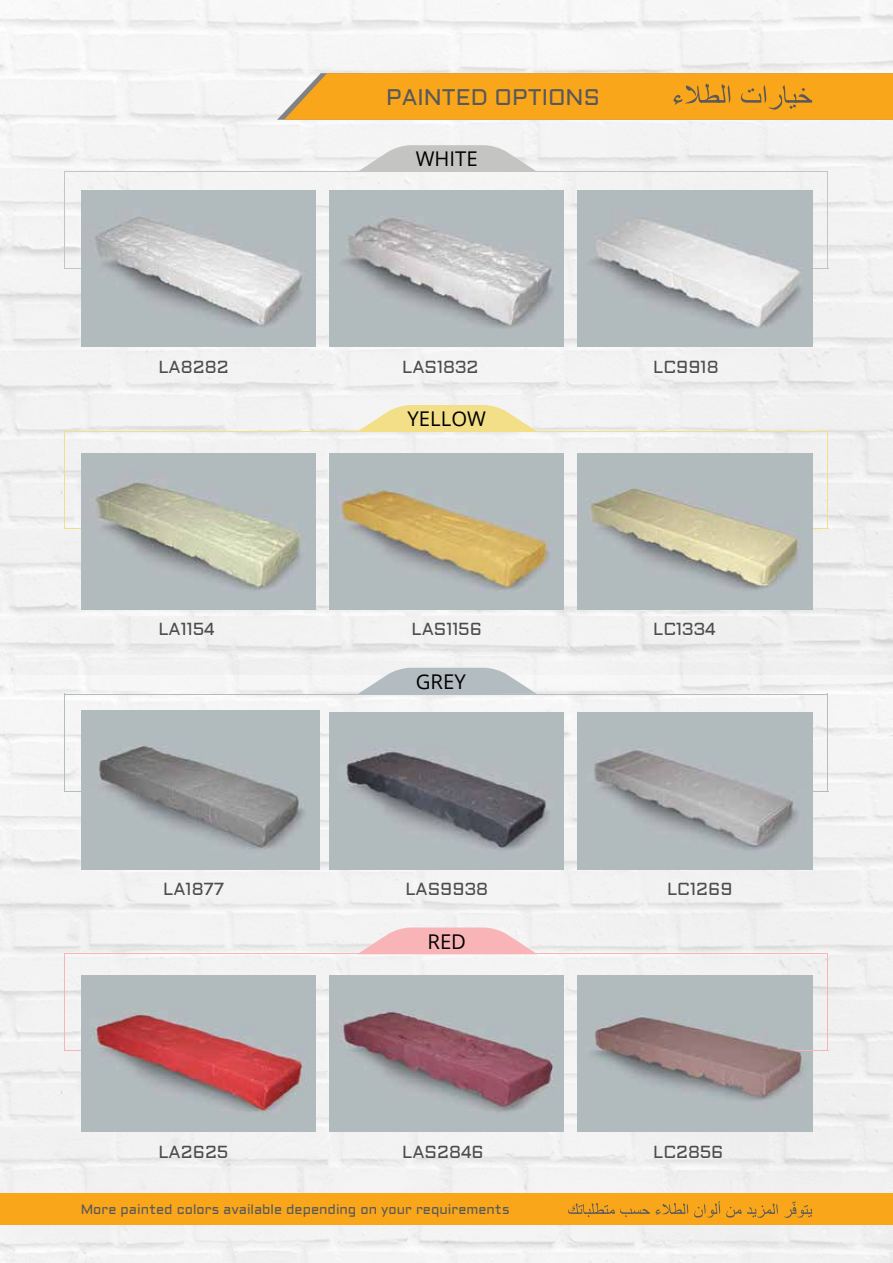
<style>
.page{position:relative;width:893px;height:1263px;background:#fff}
.page>*{position:absolute;margin:0;border:0;box-sizing:border-box;transform-origin:0 0}
.t1{font:22.5px "Aldrich";color:#58595b}
.t2{font:20.25px "Open Sans";color:#000}
.t3{font:17.4px "Aldrich";color:#4d4d4f}
.t4{font:13.5px "Aldrich";color:#58595b}
</style>
<div class="page">
<img style="left:0;top:0;width:893px;height:617px">
<div style="left:0;top:1193px;width:893px;height:32px;background:#faa61a"></div>
<img style="left:81px;top:711px;width:238px;height:158px">
<img style="left:578px;top:976px;width:234px;height:156px">
<img style="left:330px;top:976px;width:234px;height:156px">
<hr style="left:65px;top:953px;width:763px;height:1px;background:#f8b4b6">
<hr style="left:65px;top:1050px;width:32px;height:1px;background:#f8b4b6">
<hr style="left:796px;top:1050px;width:32px;height:1px;background:#f8b4b6">
<hr style="left:828px;top:953px;width:1px;height:98px;background:#f8b4b6">
<svg style="left:356px;top:927px;width:181px;height:26px"></svg>
<hr style="left:65px;top:953px;width:1px;height:98px;background:#f8b4b6">
<img style="left:81px;top:976px;width:235px;height:156px">
<hr style="left:65px;top:171px;width:763px;height:1px;background:#c4c4c3">
<hr style="left:65px;top:268px;width:32px;height:1px;background:#c4c4c3">
<hr style="left:796px;top:268px;width:32px;height:1px;background:#c4c4c3">
<hr style="left:65px;top:171px;width:1px;height:98px;background:#c4c4c3">
<hr style="left:828px;top:171px;width:1px;height:98px;background:#c4c4c3">
<svg style="left:356px;top:145px;width:181px;height:26px"></svg>
<img style="left:330px;top:713px;width:234px;height:156px">
<img style="left:578px;top:713px;width:234px;height:156px">
<img style="left:330px;top:190px;width:234px;height:157px">
<img style="left:578px;top:190px;width:234px;height:157px">
<img style="left:81px;top:190px;width:235px;height:157px">
<svg style="left:357px;top:405px;width:179px;height:26px"></svg>
<hr style="left:65px;top:431px;width:763px;height:1px;background:#f2df87">
<hr style="left:65px;top:528px;width:32px;height:1px;background:#f2df87">
<hr style="left:796px;top:528px;width:32px;height:1px;background:#f2df87">
<hr style="left:65px;top:431px;width:1px;height:97px;background:#f2df87">
<hr style="left:828px;top:431px;width:1px;height:97px;background:#f2df87">
<hr style="left:65px;top:694px;width:763px;height:1px;background:#b3bcc0">
<hr style="left:65px;top:791px;width:32px;height:1px;background:#b3bcc0">
<hr style="left:796px;top:791px;width:32px;height:1px;background:#b3bcc0">
<hr style="left:65px;top:694px;width:1px;height:97px;background:#b3bcc0">
<hr style="left:828px;top:694px;width:1px;height:97px;background:#b3bcc0">
<svg style="left:356px;top:668px;width:181px;height:26px"></svg>
<img style="left:578px;top:453px;width:234px;height:156px">
<img style="left:330px;top:453px;width:234px;height:156px">
<img style="left:81px;top:453px;width:235px;height:156px">
<svg style="left:277px;top:73px;width:616px;height:47px;background:#f4a726"></svg>
<svg style="left:568px;top:1203px;width:82px;height:14px"></svg>
<svg style="left:656px;top:1203px;width:32px;height:12px"></svg>
<svg style="left:694px;top:1201px;width:26px;height:16px"></svg>
<svg style="left:726px;top:1203px;width:52px;height:15px"></svg>
<svg style="left:784px;top:1201px;width:28px;height:17px"></svg>
<img style="left:892px;top:806px;width:1px;height:457px">
<p class="t1" style="left:386px;top:82px;width:215px">PAINTED OPTIONS</p>
<p class="t2" style="left:416px;top:145px;width:63px">WHITE</p>
<p class="t3" style="left:159px;top:355px;width:72px">LA8282</p>
<p class="t3" style="left:402px;top:355px;width:78px">LAS1832</p>
<p class="t3" style="left:653px;top:355px;width:67px">LC9918</p>
<p class="t2" style="left:408px;top:405px;width:80px">YELLOW</p>
<p class="t3" style="left:159px;top:617px;width:58px">LA1154</p>
<p class="t3" style="left:412px;top:617px;width:72px">LAS1156</p>
<p class="t3" style="left:653px;top:617px;width:64px">LC1334</p>
<p class="t2" style="left:416px;top:667px;width:51px">GREY</p>
<p class="t3" style="left:163px;top:877px;width:62px">LA1877</p>
<p class="t3" style="left:405px;top:877px;width:84px">LAS9938</p>
<p class="t3" style="left:667px;top:877px;width:67px">LC1269</p>
<p class="t2" style="left:427px;top:927px;width:40px">RED</p>
<p class="t3" style="left:159px;top:1140px;width:71px">LA2625</p>
<p class="t3" style="left:402px;top:1140px;width:83px">LAS2846</p>
<p class="t3" style="left:653px;top:1140px;width:72px">LC2856</p>
<p class="t4" style="left:81px;top:1200px;width:430px">More painted colors available depending on your requirements</p>
</div>
